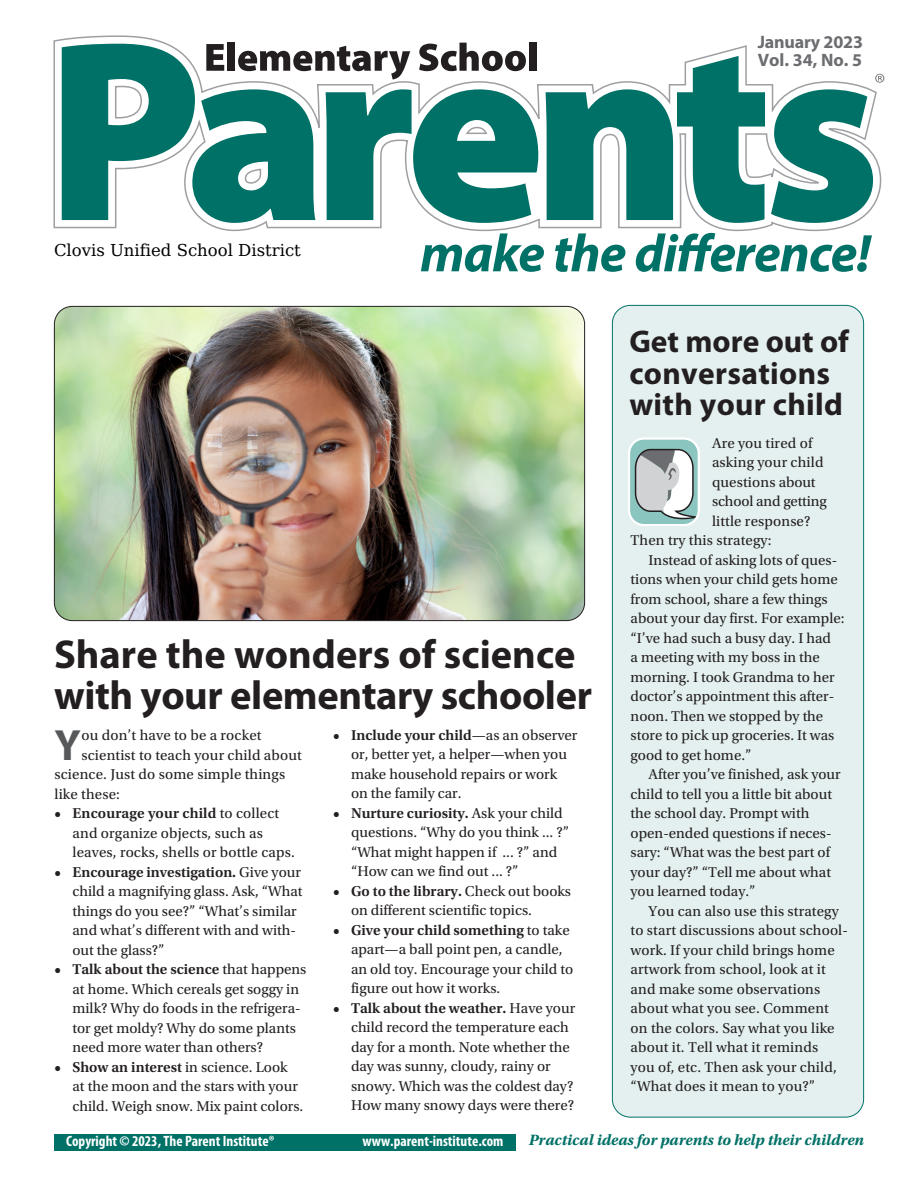
<style>
.page{position:relative;width:918px;height:1188px;background:#fff}
.page>*{position:absolute;margin:0;border:0;box-sizing:border-box;transform-origin:0 0}
.t1{font:700 43.95px "Myriad Pro";color:#57585a}
.t2{font:700 40.5px/40.5px "Myriad Pro";letter-spacing:-.01em;color:#231f20}
.t3{font:700 31.5px/31.5px "Myriad Pro";letter-spacing:.01em;color:#231f20}
.t4{font:700 18px/18px "Myriad Pro";letter-spacing:-.01em;color:#6c6d70}
.t5{font:16.5px "DejaVu Math Te X Gyre";color:#000}
.t6{font:italic 700 15.75px "Utopia Std";color:#007167}
.t7{font:15px/19.5px "Utopia Std";color:#231f20}
.t8{font:700 condensed 15px "Myriad Pro";color:#fff}
.s1{font-weight:600}
</style>
<div class="page">
<div style="left:612px;top:305px;width:252px;height:812px;background:#e4f0ef;border-radius:18px"></div>
<svg style="left:53px;top:35px;width:829px;height:197px"></svg>
<svg style="left:771px;top:89px;width:102px;height:134px"></svg>
<svg style="left:421px;top:233px;width:123px;height:39px"></svg>
<svg style="left:555px;top:233px;width:70px;height:39px"></svg>
<svg style="left:636px;top:233px;width:236px;height:39px"></svg>
<svg style="left:62px;top:43px;width:476px;height:180px"></svg>
<div style="left:529px;top:43px;width:7px;height:28px;background:#231f20"></div>
<svg style="left:875px;top:74px;width:9px;height:9px"></svg>
<svg style="left:628px;top:437px;width:72px;height:89px;background:#b6c9c8"></svg>
<div style="left:54px;top:1134px;width:462px;height:16px;background:#007167"></div>
<img style="left:54px;top:306px;width:531px;height:315px">
<p class="t4" style="left:758px;top:32px;width:107px">January 2023<br>Vol. 34, No. 5</p>
<p class="t5" style="left:54px;top:243px;width:248px">Clovis Unified School District</p>
<h2 class="t2" style="left:54px;top:633px;width:540px">Share the wonders of science with your elementary schooler</h2>
<h1 class="t1" style="left:54px;top:716px;width:28px">Y</h1>
<p class="t7" style="left:81px;top:726px;width:182px">ou don’t have to be a rocket</p>
<p class="t7" style="left:351px;top:726px;width:228px;text-indent:-18px"><span class="s1">• Include your child</span>—as an observer or, better yet, a helper—when you make household repairs or work on the family car.</p>
<p class="t7" style="left:351px;top:804px;width:220px;text-indent:-18px"><span class="s1">• Nurture curiosity.</span> Ask your child questions. “Why do you think ... ?” “What might happen if ... ?” and “How can we find out ... ?”</p>
<p class="t7" style="left:351px;top:882px;width:222px;text-indent:-18px"><span class="s1">• Go to the library.</span> Check out books on different scientific topics.</p>
<p class="t7" style="left:351px;top:921px;width:224px;text-indent:-18px"><span class="s1">• Give your child something</span> to take apart—a ball point pen, a candle, an old toy. Encourage your child to figure out how it works.</p>
<p class="t7" style="left:351px;top:999px;width:226px;text-indent:-18px"><span class="s1">• Talk about the weather.</span> Have your child record the temperature each day for a month. Note whether the day was sunny, cloudy, rainy or snowy. Which was the coldest day?<br>How many snowy days were there?</p>
<p class="t7" style="left:81px;top:745px;width:222px">scientist to teach your child about</p>
<p class="t7" style="left:55px;top:765px;width:232px">science. Just do some simple things</p>
<p class="t7" style="left:55px;top:784px;width:67px">like these:</p>
<p class="t7" style="left:72px;top:804px;width:224px;text-indent:-18px"><span class="s1">• Encourage your child</span> to collect and organize objects, such as leaves, rocks, shells or bottle caps.</p>
<p class="t7" style="left:72px;top:862px;width:231px;text-indent:-18px"><span class="s1">• Encourage investigation.</span> Give your child a magnifying glass. Ask, “What things do you see?” “What’s similar and what’s different with and with&shy;out the glass?”</p>
<p class="t7" style="left:72px;top:960px;width:235px;text-indent:-18px"><span class="s1">• Talk about the science</span> that happens at home. Which cereals get soggy in milk? Why do foods in the refrigera&shy;tor get moldy? Why do some plants need more water than others?</p>
<p class="t7" style="left:72px;top:1057px;width:232px;text-indent:-18px"><span class="s1">• Show an interest</span> in science. Look at the moon and the stars with your child. Weigh snow. Mix paint colors.</p>
<h3 class="t3" style="left:629px;top:325px;width:221px">Get more out of conversations with your child</h3>
<p class="t7" style="left:712px;top:433px;width:102px">Are you tired of</p>
<p class="t7" style="left:712px;top:453px;width:113px">asking your child</p>
<p class="t7" style="left:712px;top:472px;width:105px">questions about</p>
<p class="t7" style="left:712px;top:492px;width:116px">school and getting</p>
<p class="t7" style="left:712px;top:511px;width:100px">little response?</p>
<p class="t7" style="left:631px;top:531px;width:142px">Then try this strategy:</p>
<p class="t7" style="left:649px;top:550px;width:190px">Instead of asking lots of ques-</p>
<p class="t7" style="left:631px;top:570px;width:209px">tions when your child gets home</p>
<p class="t7" style="left:631px;top:589px;width:199px">from school, share a few things</p>
<p class="t7" style="left:631px;top:609px;width:215px">about your day first. For example:</p>
<p class="t7" style="left:631px;top:628px;width:202px">“I’ve had such a busy day. I had</p>
<p class="t7" style="left:631px;top:648px;width:191px">a meeting with my boss in the</p>
<p class="t7" style="left:631px;top:667px;width:206px">morning. I took Grandma to her</p>
<p class="t7" style="left:631px;top:687px;width:205px">doctor’s appointment this after-</p>
<p class="t7" style="left:631px;top:706px;width:194px">noon. Then we stopped by the</p>
<p class="t7" style="left:631px;top:726px;width:205px">store to pick up groceries. It was</p>
<p class="t7" style="left:631px;top:745px;width:122px">good to get home.”</p>
<p class="t7" style="left:649px;top:765px;width:194px">After you’ve finished, ask your</p>
<p class="t7" style="left:631px;top:784px;width:203px">child to tell you a little bit about</p>
<p class="t7" style="left:631px;top:804px;width:180px">the school day. Prompt with</p>
<p class="t7" style="left:631px;top:823px;width:202px">open-ended questions if neces-</p>
<p class="t7" style="left:631px;top:843px;width:201px">sary: “What was the best part of</p>
<p class="t7" style="left:631px;top:862px;width:202px">your day?” “Tell me about what</p>
<p class="t7" style="left:631px;top:882px;width:126px">you learned today.”</p>
<p class="t7" style="left:649px;top:901px;width:192px">You can also use this strategy</p>
<p class="t7" style="left:631px;top:921px;width:219px">to start discussions about school-</p>
<p class="t7" style="left:631px;top:940px;width:206px">work. If your child brings home</p>
<p class="t7" style="left:631px;top:960px;width:197px">artwork from school, look at it</p>
<p class="t7" style="left:631px;top:979px;width:191px">and make some observations</p>
<p class="t7" style="left:631px;top:999px;width:200px">about what you see. Comment</p>
<p class="t7" style="left:631px;top:1018px;width:206px">on the colors. Say what you like</p>
<p class="t7" style="left:631px;top:1038px;width:189px">about it. Tell what it reminds</p>
<p class="t7" style="left:631px;top:1057px;width:208px">you of, etc. Then ask your child,</p>
<p class="t7" style="left:631px;top:1077px;width:186px">“What does it mean to you?”</p>
<p class="t8" style="left:66px;top:1132px;width:210px">Copyright © 2023, The Parent Institute®</p>
<p class="t8" style="left:363px;top:1132px;width:142px">www.parent-institute.com</p>
<p class="t6" style="left:529px;top:1131px;width:337px">Practical ideas for parents to help their children</p>
</div>
